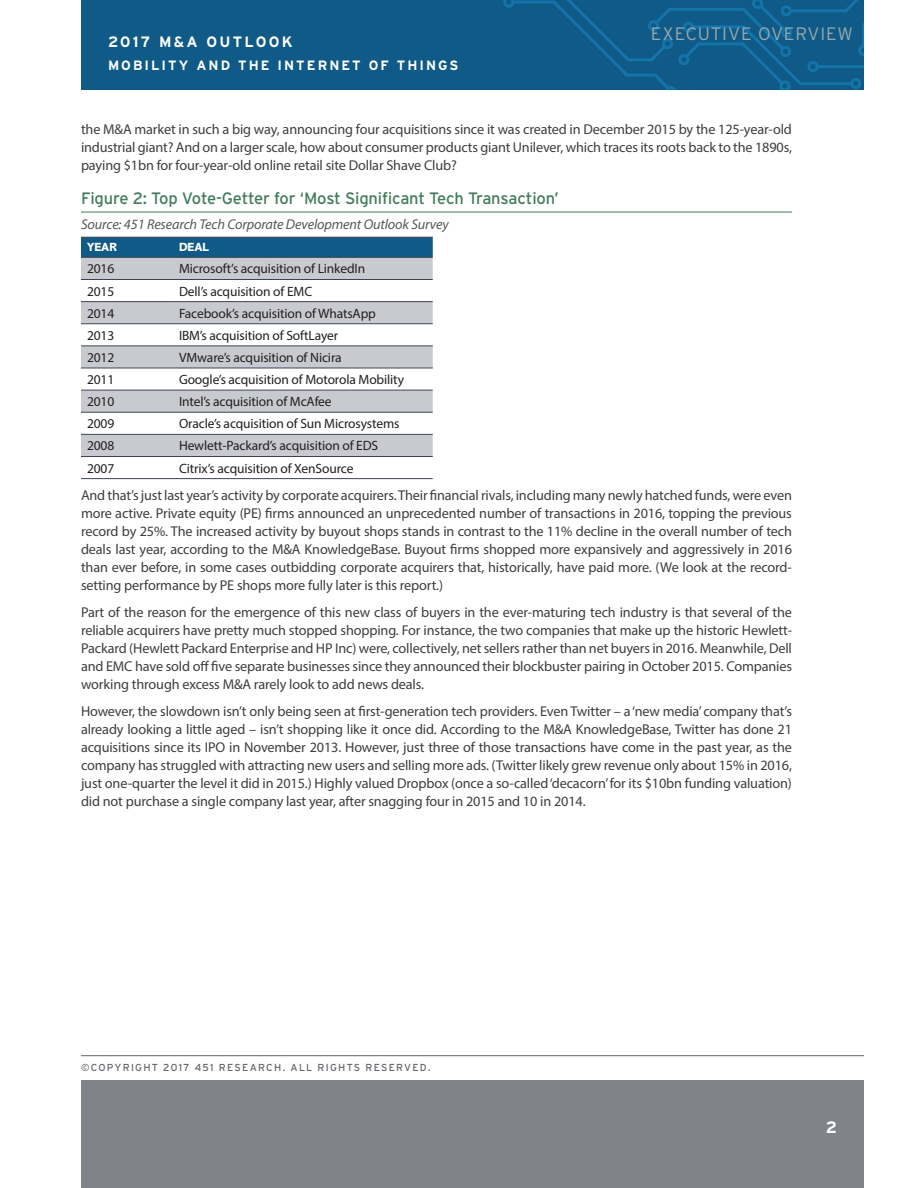
<style>
.page{position:relative;width:918px;height:1188px;background:#fff}
.page>*{position:absolute;margin:0;border:0;box-sizing:border-box;transform-origin:0 0}
.t1{font:300 18px "Interstate";letter-spacing:.05em;color:#98a9af}
.Exhibit_Title{font:16.5px "Interstate";letter-spacing:-.01em;color:#427c5c}
.t2{font:700 16.5px "Interstate";color:#fff}
.t3{font:700 15px "Interstate";letter-spacing:.15em;color:#fff}
.t4{font:14.25px/18px "Myriad Pro";letter-spacing:-.01em;color:#3e3e3f;text-align:justify}
.Exhibit_Source{font:italic 14.25px "Myriad Pro";letter-spacing:-.01em;color:#57585a}
.Table_Body{font:13.5px "Myriad Pro";letter-spacing:-.01em;color:#231f20}
.t5{font:700 13.5px "Interstate";letter-spacing:.15em;color:#fff}
.Table_Column_Head{font:800 12px "Abadi MT Std";color:#fff}
.t6{font:10.2px "Interstate";letter-spacing:.125em;color:#63656a}
</style>
<div class="page">
<div style="left:81px;top:1080px;width:783px;height:108px;background:#80838a"></div>
<div style="left:81px;top:0;width:783px;height:90px;background:#0f5a86"></div>
<hr style="left:81px;top:1055px;width:783px;height:1px;background:#63656a">
<hr style="left:81px;top:212px;width:711px;height:1px;background:#427c5c">
<div style="left:81px;top:238px;width:352px;height:19px;background:#0f5a86"></div>
<div style="left:81px;top:258px;width:352px;height:21px;background:#c8cacf"></div>
<svg style="left:81px;top:302px;width:352px;height:154px;fill:#c8cacf"></svg>
<hr style="left:81px;top:237px;width:92px;height:1px;background:#3e444f">
<hr style="left:173px;top:237px;width:260px;height:1px;background:#3e444f">
<hr style="left:81px;top:257px;width:92px;height:1px;background:#3e444f">
<hr style="left:173px;top:257px;width:260px;height:1px;background:#3e444f">
<hr style="left:81px;top:279px;width:92px;height:1px;background:#3e444f">
<hr style="left:173px;top:279px;width:260px;height:1px;background:#3e444f">
<hr style="left:81px;top:301px;width:92px;height:1px;background:#3e444f">
<hr style="left:173px;top:301px;width:260px;height:1px;background:#3e444f">
<hr style="left:81px;top:323px;width:92px;height:1px;background:#3e444f">
<hr style="left:173px;top:323px;width:260px;height:1px;background:#3e444f">
<hr style="left:81px;top:345px;width:92px;height:1px;background:#3e444f">
<hr style="left:173px;top:345px;width:260px;height:1px;background:#3e444f">
<hr style="left:81px;top:368px;width:92px;height:1px;background:#3e444f">
<hr style="left:173px;top:368px;width:260px;height:1px;background:#3e444f">
<hr style="left:81px;top:390px;width:92px;height:1px;background:#3e444f">
<hr style="left:173px;top:390px;width:260px;height:1px;background:#3e444f">
<hr style="left:81px;top:412px;width:92px;height:1px;background:#3e444f">
<hr style="left:173px;top:412px;width:260px;height:1px;background:#3e444f">
<hr style="left:81px;top:434px;width:92px;height:1px;background:#3e444f">
<hr style="left:173px;top:434px;width:260px;height:1px;background:#3e444f">
<hr style="left:81px;top:456px;width:92px;height:1px;background:#3e444f">
<hr style="left:173px;top:456px;width:260px;height:1px;background:#3e444f">
<hr style="left:81px;top:478px;width:92px;height:1px;background:#3e444f">
<hr style="left:173px;top:478px;width:260px;height:1px;background:#3e444f">
<svg style="left:503px;top:0;width:361px;height:90px"></svg>
<p class="t3" style="left:108px;top:33px;width:186px">2017 M&amp;A OUTLOOK</p>
<p class="t5" style="left:108px;top:57px;width:352px">MOBILITY AND THE INTERNET OF THINGS</p>
<p class="t1" style="left:651px;top:22px;width:204px">EXECUTIVE OVERVIEW</p>
<p class="t4" style="left:81px;top:120px;width:713px">the M&amp;A market in such a big way, announcing four acquisitions since it was created in December 2015 by the 125-year-old industrial giant? And on a larger scale, how about consumer products giant Unilever, which traces its roots back to the 1890s, paying $1bn for four-year-old online retail site Dollar Shave Club?</p>
<p class="Exhibit_Title" style="left:81px;top:188px;width:479px">Figure 2: Top Vote-Getter for ‘Most Significant Tech Transaction’</p>
<p class="Exhibit_Source" style="left:81px;top:215px;width:369px">Source: 451 Research Tech Corporate Development Outlook Survey</p>
<p class="Table_Column_Head" style="left:87px;top:241px;width:31px">YEAR</p>
<p class="Table_Column_Head" style="left:179px;top:241px;width:31px">DEAL</p>
<p class="Table_Body" style="left:87px;top:261px;width:29px">2016</p>
<p class="Table_Body" style="left:179px;top:261px;width:188px">Microsoft’s acquisition of LinkedIn</p>
<p class="Table_Body" style="left:87px;top:283px;width:29px">2015</p>
<p class="Table_Body" style="left:179px;top:283px;width:135px">Dell’s acquisition of EMC</p>
<p class="Table_Body" style="left:87px;top:305px;width:29px">2014</p>
<p class="Table_Body" style="left:179px;top:305px;width:198px">Facebook’s acquisition of WhatsApp</p>
<p class="Table_Body" style="left:87px;top:327px;width:29px">2013</p>
<p class="Table_Body" style="left:179px;top:327px;width:161px">IBM’s acquisition of SoftLayer</p>
<p class="Table_Body" style="left:87px;top:349px;width:29px">2012</p>
<p class="Table_Body" style="left:179px;top:349px;width:164px">VMware’s acquisition of Nicira</p>
<p class="Table_Body" style="left:87px;top:371px;width:29px">2011</p>
<p class="Table_Body" style="left:179px;top:371px;width:227px">Google’s acquisition of Motorola Mobility</p>
<p class="Table_Body" style="left:87px;top:393px;width:29px">2010</p>
<p class="Table_Body" style="left:179px;top:393px;width:154px">Intel’s acquisition of McAfee</p>
<p class="Table_Body" style="left:87px;top:416px;width:29px">2009</p>
<p class="Table_Body" style="left:179px;top:416px;width:222px">Oracle’s acquisition of Sun Microsystems</p>
<p class="Table_Body" style="left:87px;top:438px;width:29px">2008</p>
<p class="Table_Body" style="left:179px;top:438px;width:201px">Hewlett-Packard’s acquisition of EDS</p>
<p class="Table_Body" style="left:87px;top:460px;width:29px">2007</p>
<p class="Table_Body" style="left:179px;top:460px;width:176px">Citrix’s acquisition of XenSource</p>
<p class="t4" style="left:81px;top:486px;width:713px">And that’s just last year’s activity by corporate acquirers. Their financial rivals, including many newly hatched funds, were even more active. Private equity (PE) firms announced an unprecedented number of transactions in 2016, topping the previous record by 25%. The increased activity by buyout shops stands in contrast to the 11% decline in the overall number of tech deals last year, according to the M&amp;A KnowledgeBase. Buyout firms shopped more expansively and aggressively in 2016 than ever before, in some cases outbidding corporate acquirers that, historically, have paid more. (We look at the record&shy;setting performance by PE shops more fully later is this report.)</p>
<p class="t4" style="left:81px;top:603px;width:713px">Part of the reason for the emergence of this new class of buyers in the ever-maturing tech industry is that several of the reliable acquirers have pretty much stopped shopping. For instance, the two companies that make up the historic Hewlett-Packard (Hewlett Packard Enterprise and HP Inc) were, collectively, net sellers rather than net buyers in 2016. Meanwhile, Dell and EMC have sold off five separate businesses since they announced their blockbuster pairing in October 2015. Companies working through excess M&amp;A rarely look to add news deals.</p>
<p class="t4" style="left:81px;top:702px;width:713px">However, the slowdown isn’t only being seen at first-generation tech providers. Even Twitter – a ‘new media’ company that’s already looking a little aged – isn’t shopping like it once did. According to the M&amp;A KnowledgeBase, Twitter has done 21 acquisitions since its IPO in November 2013. However, just three of those transactions have come in the past year, as the company has struggled with attracting new users and selling more ads. (Twitter likely grew revenue only about 15% in 2016, just one-quarter the level it did in 2015.) Highly valued Dropbox (once a so-called ‘decacorn’ for its $10bn funding valuation) did not purchase a single company last year, after snagging four in 2015 and 10 in 2014.</p>
<p class="t6" style="left:81px;top:1061px;width:351px">©COPYRIGHT 2017 451 RESEARCH. ALL RIGHTS RESERVED.</p>
<p class="t2" style="left:826px;top:1117px;width:13px">2</p>
</div>
